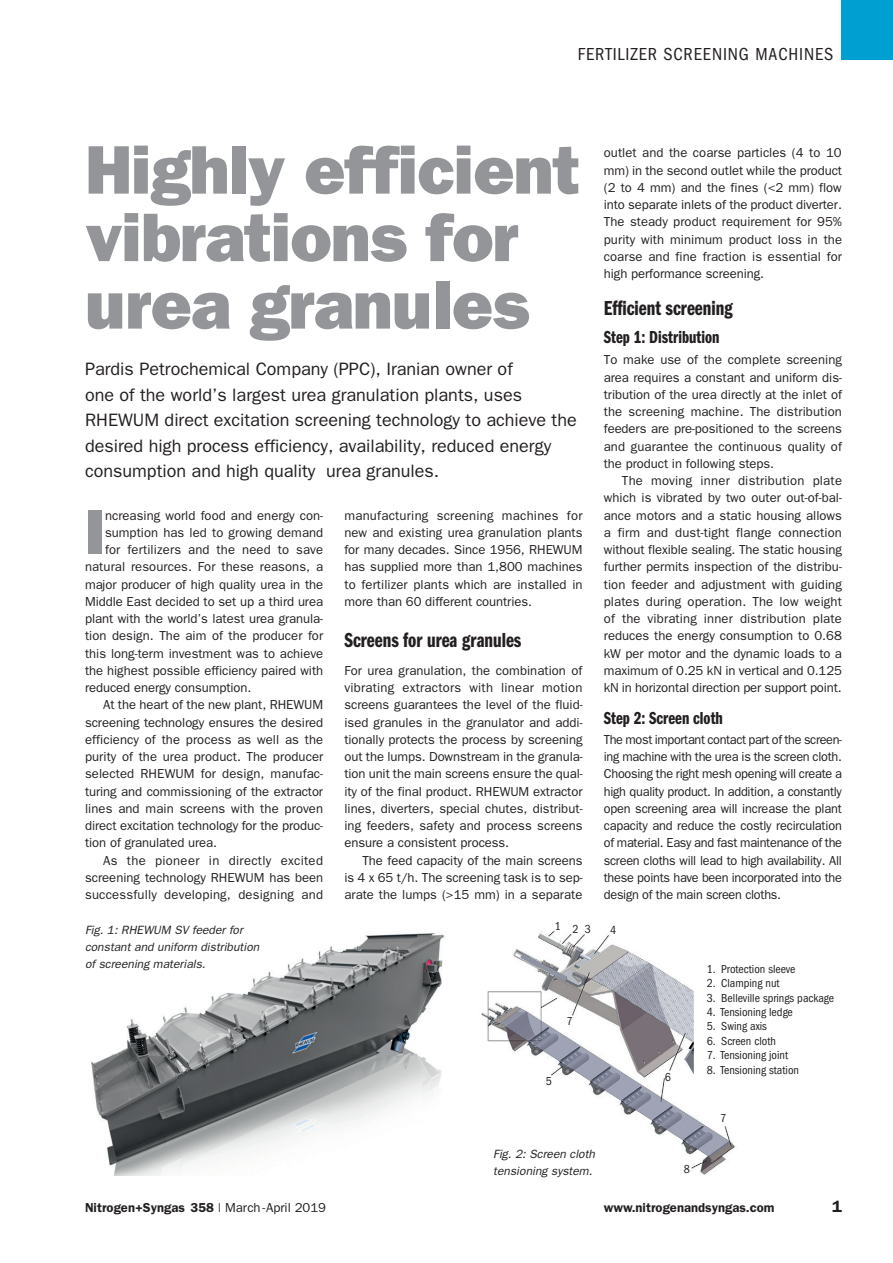
<style>
.page{position:relative;width:893px;height:1263px;background:#fff}
.page>*{position:absolute;margin:0;border:0;box-sizing:border-box;transform-origin:0 0}
.t1{font:800 69px/67.5px "Franklin Gothic";letter-spacing:-.015em;color:#939598}
.t2{font:800 63.3px "Franklin Gothic";color:#939598}
.t3{font:21px "Franklin Gothic Demi Cmpr";color:#231f20}
.t4{font:18px/25.5px "Franklin Gothic";color:#231f20}
.t5{font:18px "Franklin Gothic Demi Cmpr";color:#231f20}
.t6{font:condensed 18px "Franklin Gothic";letter-spacing:.05em;color:#231f20}
.t7{font:600 16.5px "Franklin Gothic";color:#231f20}
.t8{font:13.05px/17.2px "Franklin Gothic";letter-spacing:-.005em;color:#231f20;text-align:justify}
.t9{font:600 13.05px "Franklin Gothic";color:#231f20}
.t10{font:13.05px "Franklin Gothic";letter-spacing:.015em;color:#231f20}
.t11{font:13.05px "Franklin Gothic";letter-spacing:.025em;color:#231f20}
.t12{font:condensed 12px "Franklin Gothic";color:#231f20}
.t13{font:italic 12px/17.2px "Franklin Gothic";color:#231f20}
.s1{font-weight:400}
</style>
<div class="page">
<div style="left:842px;top:0;width:51px;height:60px;background:#009fd1"></div>
<img style="left:91px;top:933px;width:353px;height:242px">
<img style="left:481px;top:930px;width:254px;height:245px">
<h3 class="t6" style="left:578px;top:43px;width:257px">Fertilizer screening machines</h3>
<h1 class="t1" style="left:85px;top:135px;width:497px">Highly efficient vibrations for urea granules</h1>
<p class="t4" style="left:85px;top:356px;width:493px">Pardis Petrochemical Company (PPC), Iranian owner of<br>one of the world’s largest urea granulation plants, uses RHEWUM direct excitation screening technology to achieve the desired high process efficiency, availability, reduced energy consumption and high quality urea granules.</p>
<h2 class="t2" style="left:85px;top:495px;width:22px">I</h2>
<p class="t8" style="left:105px;top:506px;width:220px">ncreasing world food and energy con-</p>
<p class="t8" style="left:105px;top:523px;width:220px">sumption has led to growing demand</p>
<p class="t8" style="left:105px;top:541px;width:220px">for fertilizers and the need to save</p>
<p class="t8" style="left:85px;top:558px;width:240px">natural resources. For these reasons, a</p>
<p class="t8" style="left:85px;top:575px;width:240px">major producer of high quality urea in the</p>
<p class="t8" style="left:85px;top:592px;width:240px">Middle East decided to set up a third urea</p>
<p class="t8" style="left:85px;top:610px;width:240px">plant with the world’s latest urea granula-</p>
<p class="t8" style="left:85px;top:627px;width:240px">tion design. The aim of the producer for</p>
<p class="t8" style="left:85px;top:644px;width:240px">this long-term investment was to achieve</p>
<p class="t8" style="left:85px;top:661px;width:240px">the highest possible efficiency paired with</p>
<p class="t8" style="left:85px;top:679px;width:168px">reduced energy consumption.</p>
<p class="t8" style="left:103px;top:696px;width:222px">At the heart of the new plant, RHEWUM</p>
<p class="t8" style="left:85px;top:713px;width:240px">screening technology ensures the desired</p>
<p class="t8" style="left:85px;top:730px;width:240px">efficiency of the process as well as the</p>
<p class="t8" style="left:85px;top:748px;width:240px">purity of the urea product. The producer</p>
<p class="t8" style="left:85px;top:765px;width:240px">selected RHEWUM for design, manufac-</p>
<p class="t8" style="left:85px;top:782px;width:240px">turing and commissioning of the extractor</p>
<p class="t8" style="left:85px;top:799px;width:240px">lines and main screens with the proven</p>
<p class="t8" style="left:85px;top:817px;width:240px">direct excitation technology for the produc-</p>
<p class="t8" style="left:85px;top:834px;width:134px">tion of granulated urea.</p>
<p class="t11" style="left:103px;top:853px;width:221px">As the pioneer in directly excited</p>
<p class="t8" style="left:85px;top:868px;width:240px">screening technology RHEWUM has been</p>
<p class="t10" style="left:85px;top:887px;width:240px">successfully developing, designing and</p>
<p class="t8" style="left:344px;top:506px;width:240px">manufacturing screening machines for new and existing urea granulation plants for many decades. Since 1956, RHEWUM has supplied more than 1,800 machines to fertilizer plants which are installed in more than 60 different countries.</p>
<h3 class="t3" style="left:344px;top:628px;width:178px">Screens for urea granules</h3>
<p class="t8" style="left:344px;top:661px;width:240px">For urea granulation, the combination of vibrating extractors with linear motion screens guarantees the level of the fluid&shy;ised granules in the granulator and addi&shy;tionally protects the process by screening out the lumps. Downstream in the granula&shy;tion unit the main screens ensure the qual&shy;ity of the final product. RHEWUM extractor lines, diverters, special chutes, distribut&shy;ing feeders, safety and process screens ensure a consistent process.</p>
<p class="t8" style="left:344px;top:851px;width:240px;text-indent:18px">The feed capacity of the main screens is 4 x 65 t/h. The screening task is to sep&shy;arate the lumps (&gt;15 mm) in a separate</p>
<p class="t8" style="left:604px;top:144px;width:240px">outlet and the coarse particles (4 to 10 mm) in the second outlet while the product (2 to 4 mm) and the fines (&lt;2 mm) flow into separate inlets of the product diverter.<br>The steady product requirement for 95% purity with minimum product loss in the coarse and fine fraction is essential for high performance screening.</p>
<h3 class="t3" style="left:604px;top:296px;width:131px">Efficient screening</h3>
<h3 class="t5" style="left:604px;top:327px;width:117px">Step 1: Distribution</h3>
<p class="t8" style="left:604px;top:351px;width:240px">To make use of the complete screening area requires a constant and uniform dis&shy;tribution of the urea directly at the inlet of the screening machine. The distribution feeders are pre-positioned to the screens and guarantee the continuous quality of the product in following steps.</p>
<p class="t8" style="left:604px;top:472px;width:240px;text-indent:18px">The moving inner distribution plate which is vibrated by two outer out-of-bal&shy;ance motors and a static housing allows a firm and dust-tight flange connection without flexible sealing. The static housing further permits inspection of the distribu&shy;tion feeder and adjustment with guiding plates during operation. The low weight of the vibrating inner distribution plate reduces the energy consumption to 0.68 kW per motor and the dynamic loads to a maximum of 0.25 kN in vertical and 0.125 kN in horizontal direction per support point.</p>
<h3 class="t5" style="left:604px;top:708px;width:121px">Step 2: Screen cloth</h3>
<p class="t8" style="left:604px;top:730px;width:240px">The most important contact part of the screen&shy;ing machine with the urea is the screen cloth.<br>Choosing the right mesh opening will create a high quality product. In addition, a constantly open screening area will increase the plant capacity and reduce the costly recirculation of material. Easy and fast maintenance of the screen cloths will lead to high availability. All these points have been incorporated into the design of the main screen cloths.</p>
<p class="t13" style="left:85px;top:921px;width:176px">Fig. 1: RHEWUM SV feeder for constant and uniform distribution of screening materials.</p>
<p class="t12" style="left:555px;top:922px;width:38px">1 23</p>
<p class="t12" style="left:610px;top:923px;width:8px">4</p>
<p class="t12" style="left:567px;top:1015px;width:8px">7</p>
<p class="t12" style="left:546px;top:1074px;width:8px">5</p>
<p class="t13" style="left:493px;top:1145px;width:103px">Fig. 2: Screen cloth tensioning system.</p>
<p class="t12" style="left:665px;top:1070px;width:8px">6</p>
<p class="t12" style="left:684px;top:1162px;width:8px">8</p>
<p class="t12" style="left:707px;top:962px;width:90px">1. Protection sleeve</p>
<p class="t12" style="left:707px;top:976px;width:74px">2. Clamping nut</p>
<p class="t12" style="left:707px;top:991px;width:129px">3. Belleville springs package</p>
<p class="t12" style="left:707px;top:1005px;width:87px">4. Tensioning ledge</p>
<p class="t12" style="left:707px;top:1020px;width:62px">5. Swing axis</p>
<p class="t12" style="left:707px;top:1034px;width:71px">6. Screen cloth</p>
<p class="t12" style="left:707px;top:1048px;width:83px">7. Tensioning joint</p>
<p class="t12" style="left:707px;top:1063px;width:94px">8. Tensioning station</p>
<p class="t12" style="left:720px;top:1111px;width:8px">7</p>
<p class="t9" style="left:85px;top:1200px;width:243px">Nitrogen+Syngas 358 <span class="s1">| March-April 2019</span></p>
<p class="t9" style="left:604px;top:1200px;width:172px">www.nitrogenandsyngas.com</p>
<p class="t7" style="left:832px;top:1196px;width:11px">1</p>
</div>
